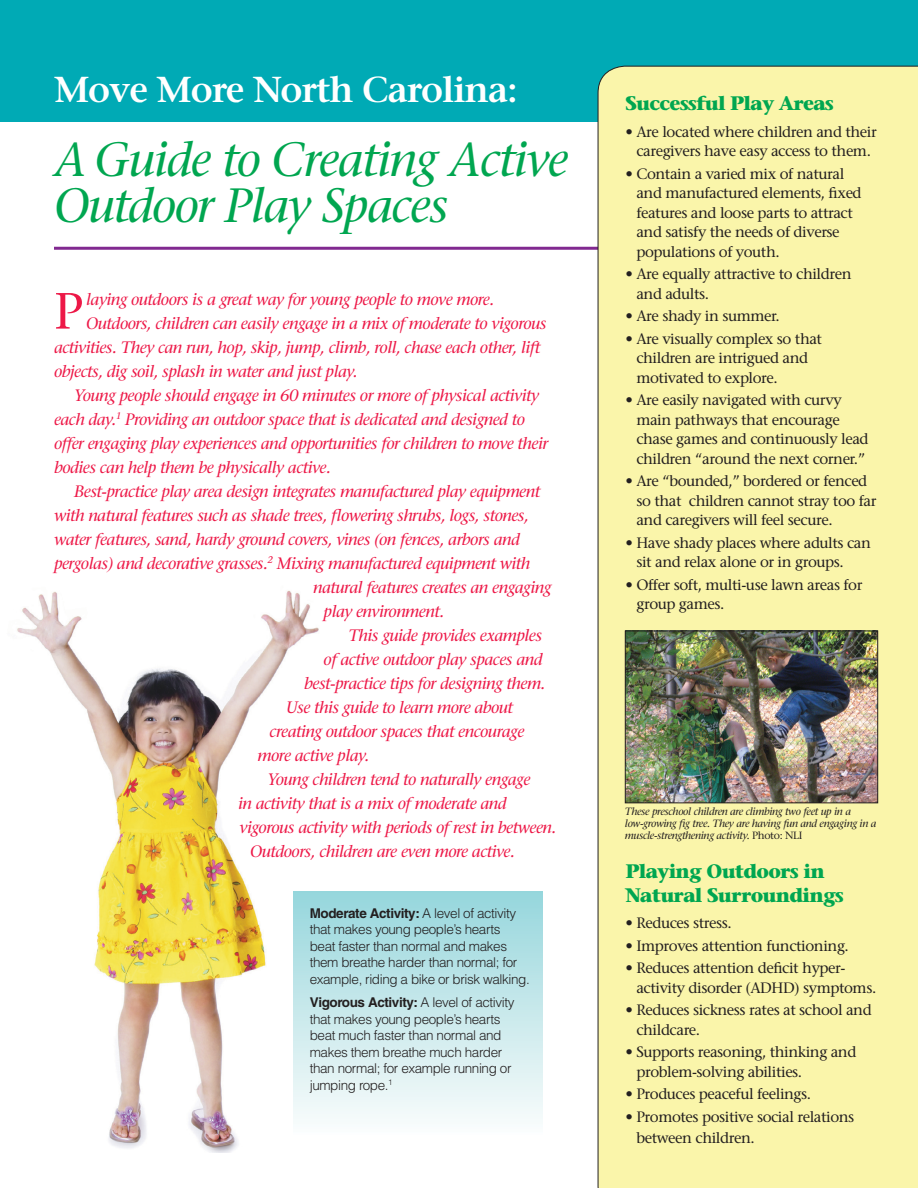
<style>
.page{position:relative;width:918px;height:1188px;background:#fff}
.page>*{position:absolute;margin:0;border:0;box-sizing:border-box;transform-origin:0 0}
.t1{font:50.85px "Stone Serif";color:#ed1847}
.t2{font:italic 48px/46.5px "Stone Serif";letter-spacing:-.03em;color:#00a650}
.t3{font:600 36px "Stone Serif";letter-spacing:-.03em;color:#fff}
.t4{font:700 19.5px/24px "Stone Serif";letter-spacing:-.04em;color:#00a650}
.t5{font:italic 16.5px "Stone Serif";letter-spacing:-.03em;color:#ed1847}
.t6{font:15px/19.5px "Stone Serif";letter-spacing:-.03em;color:#231f20}
.t7{font:300 13.5px/16.5px "Helvetica";letter-spacing:-.03em;color:#231f20}
.t8{font:italic 10.5px/12px "Stone Serif";letter-spacing:-.03em;color:#231f20}
.s1{font-weight:700}
.s2{font-style:normal}
</style>
<div class="page">
<hr style="left:54px;top:247px;width:555px;height:3px;background:#812990">
<img style="left:17px;top:590px;width:302px;height:563px">
<div style="left:0;top:0;width:918px;height:121px;background:#00aab5"></div>
<div style="left:598px;top:66px;width:320px;height:1122px;background:#faf5aa"></div>
<div style="left:293px;top:891px;width:249px;height:253px;background:linear-gradient(to bottom,#95d6dc,#fffefe)"></div>
<img style="left:627px;top:633px;width:249px;height:168px">
<div style="left:625px;top:631px;width:253px;height:172px;border:1px solid #231f20"></div>
<h3 class="t3" style="left:54px;top:67px;width:465px">Move More North Carolina:</h3>
<h2 class="t2" style="left:54px;top:136px;width:516px">A Guide to Creating Active<br>Outdoor Play Spaces</h2>
<h1 class="t1" style="left:54px;top:280px;width:31px">P</h1>
<p class="t5" style="left:86px;top:289px;width:409px">laying outdoors is a great way for young people to move more.</p>
<p class="t5" style="left:86px;top:313px;width:462px">Outdoors, children can easily engage in a mix ofmoderate to vigorous</p>
<p class="t5" style="left:54px;top:337px;width:488px">activities. They can run, hop, skip, jump, climb, roll, chase each other, lift</p>
<p class="t5" style="left:54px;top:361px;width:305px">objects, dig soil, splash in water and just play.</p>
<p class="t5" style="left:74px;top:385px;width:466px">Young people should engage in 60 minutes or more ofphysical activity</p>
<p class="t5" style="left:54px;top:409px;width:473px">each day.<sup>1</sup> Providing an outdoor space that is dedicated and designed to</p>
<p class="t5" style="left:54px;top:433px;width:496px">offer engaging play experiences and opportunities for children to move their</p>
<p class="t5" style="left:54px;top:457px;width:278px">bodies can help them be physically active.</p>
<p class="t5" style="left:74px;top:481px;width:468px">Best-practice play area design integrates manufactured play equipment</p>
<p class="t5" style="left:54px;top:505px;width:476px">with natural features such as shade trees, flowering shrubs, logs, stones,</p>
<p class="t5" style="left:54px;top:529px;width:468px">water features, sand, hardy ground covers, vines (on fences, arbors and</p>
<p class="t5" style="left:54px;top:553px;width:478px">pergolas) and decorative grasses.<sup>2</sup> Mixing manufactured equipment with</p>
<p class="t5" style="left:313px;top:577px;width:240px">natural features creates an engaging</p>
<p class="t5" style="left:324px;top:601px;width:122px">play environment.</p>
<p class="t5" style="left:348px;top:625px;width:195px">This guide provides examples</p>
<p class="t5" style="left:324px;top:649px;width:221px">ofactive outdoor play spaces and</p>
<p class="t5" style="left:304px;top:673px;width:243px">best-practice tips for designing them.</p>
<p class="t5" style="left:286px;top:697px;width:229px">Use this guide to learn more about</p>
<p class="t5" style="left:270px;top:721px;width:256px">creating outdoor spaces that encourage</p>
<p class="t5" style="left:258px;top:745px;width:113px">more active play.</p>
<p class="t5" style="left:267px;top:769px;width:265px">Young children tend to naturally engage</p>
<p class="t5" style="left:238px;top:793px;width:270px">in activity that is a mix ofmoderate and</p>
<p class="t5" style="left:240px;top:817px;width:318px">vigorous activity with periods ofrest in between.</p>
<p class="t5" style="left:250px;top:841px;width:266px">Outdoors, children are even more active.</p>
<p class="t7" style="left:310px;top:905px;width:222px"><span class="s1">Moderate Activity:</span> A level of activity that makes young people’s hearts<br>beat faster than normal and makes them breathe harder than normal; for example, riding a bike or brisk walking.</p>
<p class="t7" style="left:310px;top:994px;width:206px"><span class="s1">Vigorous Activity:</span> A level of activity that makes young people’s hearts beat much faster than normal and makes them breathe much harder than normal; for example running or jumping rope.<sup>1</sup></p>
<p class="t4" style="left:626px;top:91px;width:210px">Successful Play Areas</p>
<p class="t6" style="left:626px;top:121px;width:253px;text-align:center">• Are located where children and their caregivers have easy access to them.</p>
<p class="t6" style="left:636px;top:163px;width:227px;text-indent:-11px">• Contain a varied mix of natural and manufactured elements, fixed features and loose parts to attract and satisfy the needs of diverse populations of youth.</p>
<p class="t6" style="left:636px;top:264px;width:217px;text-indent:-11px">• Are equally attractive to children and adults.</p>
<p class="t6" style="left:626px;top:306px;width:156px">• Are shady in summer.</p>
<p class="t6" style="left:636px;top:328px;width:187px;text-indent:-11px">• Are visually complex so that children are intrigued and motivated to explore.</p>
<p class="t6" style="left:636px;top:390px;width:234px;text-indent:-11px">• Are easily navigated with curvy main pathways that encourage chase games and continuously lead children “around the next corner.”</p>
<p class="t6" style="left:636px;top:471px;width:242px;text-indent:-11px">• Are “bounded,” bordered or fenced so that children cannot stray too far and caregivers will feel secure.</p>
<p class="t6" style="left:636px;top:532px;width:236px;text-indent:-11px">• Have shady places where adults can sit and relax alone or in groups.</p>
<p class="t6" style="left:636px;top:574px;width:228px;text-indent:-11px">• Offer soft, multi-use lawn areas for group games.</p>
<p class="t8" style="left:625px;top:805px;width:253px">These preschool children are climbing two feet up in a low-growing fig tree. They are having fun and engaging in a muscle-strengthening activity. <span class="s2">Photo: NLI</span></p>
<p class="t4" style="left:626px;top:858px;width:220px">Playing Outdoors in<br>Natural Surroundings</p>
<p class="t6" style="left:626px;top:913px;width:108px">• Reduces stress.</p>
<p class="t6" style="left:626px;top:936px;width:225px">• Improves attention functioning.</p>
<p class="t6" style="left:636px;top:958px;width:241px;text-indent:-11px">• Reduces attention deficit hyper&shy;activity disorder (ADHD) symptoms.</p>
<p class="t6" style="left:636px;top:1000px;width:237px;text-indent:-11px">• Reduces sickness rates at school and childcare.</p>
<p class="t6" style="left:636px;top:1042px;width:222px;text-indent:-11px">• Supports reasoning, thinking and problem-solving abilities.</p>
<p class="t6" style="left:626px;top:1084px;width:187px">• Produces peaceful feelings.</p>
<p class="t6" style="left:636px;top:1106px;width:219px;line-height:21px;text-indent:-11px">• Promotes positive social relations between children.</p>
</div>
